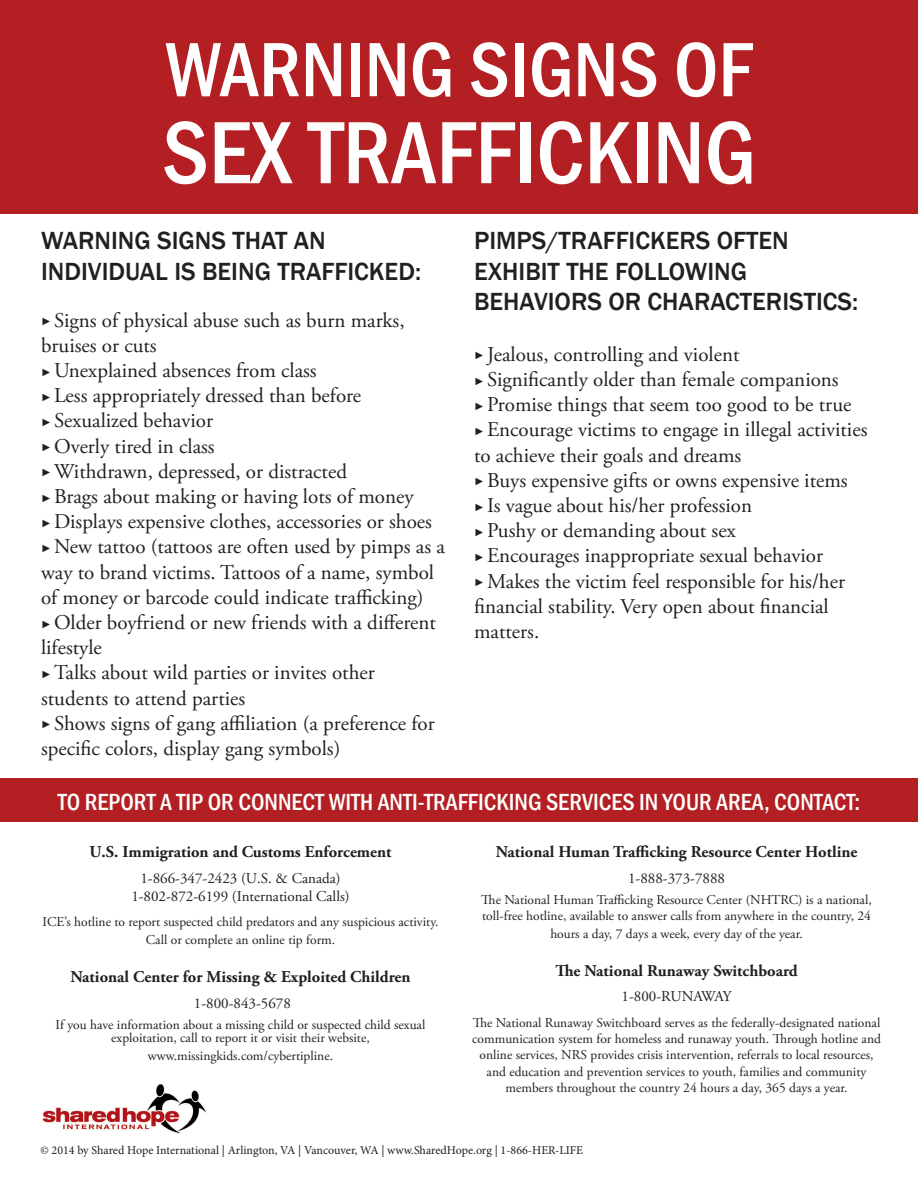
<style>
.page{position:relative;width:918px;height:1188px;background:#fff}
.page>*{position:absolute;margin:0;border:0;box-sizing:border-box;transform-origin:0 0}
.t1{font:500 condensed 91.5px "Franklin Gothic";color:#fff}
.t2{font:500 condensed 79.65px "Franklin Gothic";color:#fff}
.t3{font:500 25.5px/30.6px "Franklin Gothic";color:#231f20}
.t4{font:500 condensed 24px "Franklin Gothic";color:#fff}
.Paragraph_Style_1{font:21px/25.2px "Adobe Garamond Pro";color:#231f20}
.t5{font:700 16.5px "Adobe Garamond Pro";color:#231f20}
.t6{font:15px "Adobe Garamond Pro";color:#231f20}
.t7{font:13.5px/16.2px "Adobe Garamond Pro";color:#231f20;text-align:center}
.t8{font:12px "Minion Pro";letter-spacing:-.005em;color:#231f20}
.s1{font-family:"Franklin Gothic";font-weight:500;font-size:10.5px}
</style>
<div class="page">
<div style="left:0;top:779px;width:918px;height:43px;background:#b31f23"></div>
<div style="left:0;top:0;width:918px;height:214px;background:#b31f23"></div>
<img style="left:42px;top:1084px;width:164px;height:50px">
<p class="t2" style="left:166px;top:17px;width:588px">WARNING SIGNS OF</p>
<p class="t1" style="left:162px;top:93px;width:595px">SEX TRAFFICKING</p>
<p class="t3" style="left:41px;top:226px;width:382px">WARNING SIGNS THAT AN<br>INDIVIDUAL IS BEING TRAFFICKED:</p>
<p class="Paragraph_Style_1" style="left:41px;top:308px;width:365px"><span class="s1">►</span> Signs of physical abuse such as burn marks, bruises or cuts</p>
<p class="Paragraph_Style_1" style="left:41px;top:359px;width:277px"><span class="s1">►</span> Unexplained absences from class</p>
<p class="Paragraph_Style_1" style="left:41px;top:384px;width:322px"><span class="s1">►</span> Less appropriately dressed than before</p>
<p class="Paragraph_Style_1" style="left:41px;top:409px;width:174px"><span class="s1">►</span> Sexualized behavior</p>
<p class="Paragraph_Style_1" style="left:41px;top:434px;width:175px"><span class="s1">►</span> Overly tired in class</p>
<p class="Paragraph_Style_1" style="left:41px;top:459px;width:308px"><span class="s1">►</span> Withdrawn, depressed, or distracted</p>
<p class="Paragraph_Style_1" style="left:41px;top:485px;width:374px"><span class="s1">►</span> Brags about making or having lots of money</p>
<p class="Paragraph_Style_1" style="left:41px;top:510px;width:393px"><span class="s1">►</span> Displays expensive clothes, accessories or shoes</p>
<p class="Paragraph_Style_1" style="left:41px;top:535px;width:405px"><span class="s1">►</span> New tattoo (tattoos are often used by pimps as a way to brand victims. Tattoos of a name, symbol of money or barcode could indicate trafficking)</p>
<p class="Paragraph_Style_1" style="left:41px;top:611px;width:396px"><span class="s1">►</span> Older boyfriend or new friends with a different lifestyle</p>
<p class="Paragraph_Style_1" style="left:41px;top:661px;width:335px"><span class="s1">►</span> Talks about wild parties or invites other students to attend parties</p>
<p class="Paragraph_Style_1" style="left:41px;top:711px;width:395px"><span class="s1">►</span> Shows signs of gang affiliation (a preference for specific colors, display gang symbols)</p>
<p class="t3" style="left:474px;top:226px;width:386px">PIMPS/TRAFFICKERS OFTEN<br>EXHIBIT THE FOLLOWING<br>BEHAVIORS OR CHARACTERISTICS:</p>
<p class="Paragraph_Style_1" style="left:474px;top:342px;width:267px"><span class="s1">►</span> Jealous, controlling and violent</p>
<p class="Paragraph_Style_1" style="left:474px;top:368px;width:366px"><span class="s1">►</span> Significantly older than female companions</p>
<p class="Paragraph_Style_1" style="left:474px;top:393px;width:379px"><span class="s1">►</span> Promise things that seem too good to be true</p>
<p class="Paragraph_Style_1" style="left:474px;top:418px;width:395px"><span class="s1">►</span> Encourage victims to engage in illegal activities to achieve their goals and dreams</p>
<p class="Paragraph_Style_1" style="left:474px;top:468px;width:375px"><span class="s1">►</span> Buys expensive gifts or owns expensive items</p>
<p class="Paragraph_Style_1" style="left:474px;top:494px;width:280px"><span class="s1">►</span> Is vague about his/her profession</p>
<p class="Paragraph_Style_1" style="left:474px;top:519px;width:263px"><span class="s1">►</span> Pushy or demanding about sex</p>
<p class="Paragraph_Style_1" style="left:474px;top:544px;width:351px"><span class="s1">►</span> Encourages inappropriate sexual behavior</p>
<p class="Paragraph_Style_1" style="left:474px;top:569px;width:373px"><span class="s1">►</span> Makes the victim feel responsible for his/her financial stability. Very open about financial matters.</p>
<p class="t4" style="left:58px;top:786px;width:804px">TO REPORT A TIP OR CONNECT WITH ANTI-TRAFFICKING SERVICES IN YOUR AREA, CONTACT:</p>
<p class="t5" style="left:89px;top:843px;width:304px">U.S. Immigration and Customs Enforcement</p>
<p class="t6" style="left:140px;top:869px;width:202px">1-866-347-2423 (U.S. &amp; Canada)</p>
<p class="t6" style="left:131px;top:887px;width:220px">1-802-872-6199 (International Calls)</p>
<p class="t7" style="left:42px;top:915px;width:398px">ICE’s hotline to report suspected child predators and any suspicious activity.</p>
<p class="t7" style="left:146px;top:933px;width:191px">Call or complete an online tip form.</p>
<p class="t5" style="left:70px;top:967px;width:342px">National Center for Missing &amp; Exploited Children</p>
<p class="t6" style="left:194px;top:994px;width:98px">1-800-843-5678</p>
<p class="t7" style="left:56px;top:1018px;width:371px;line-height:13.5px">If you have information about a missing child or suspected child sexual exploitation, call to report it or visit their website,</p>
<p class="t7" style="left:148px;top:1048px;width:187px">www.missingkids.com/cybertipline.</p>
<p class="t5" style="left:496px;top:843px;width:363px">National Human Trafficking Resource Center Hotline</p>
<p class="t6" style="left:628px;top:869px;width:98px">1-888-373-7888</p>
<p class="t7" style="left:481px;top:892px;width:392px;text-align:left">The National Human Trafficking Resource Center (NHTRC) is a national, toll-free hotline, available to answer calls from anywhere in the country, 24</p>
<p class="t7" style="left:550px;top:926px;width:254px">hours a day, 7 days a week, every day of the year.</p>
<p class="t5" style="left:555px;top:961px;width:244px">The National Runaway Switchboard</p>
<p class="t6" style="left:622px;top:988px;width:111px">1-800-RUNAWAY</p>
<p class="t7" style="left:472px;top:1015px;width:410px">The National Runaway Switchboard serves as the federally-designated national communication system for homeless and runaway youth. Through hotline and online services, NRS provides crisis intervention, referrals to local resources, and education and prevention services to youth, families and community members throughout the country 24 hours a day, 365 days a year.</p>
<p class="t8" style="left:40px;top:1142px;width:544px">© 2014 by Shared Hope International | Arlington, VA | Vancouver, WA | www.SharedHope.org | 1-866-HER-LIFE</p>
</div>
